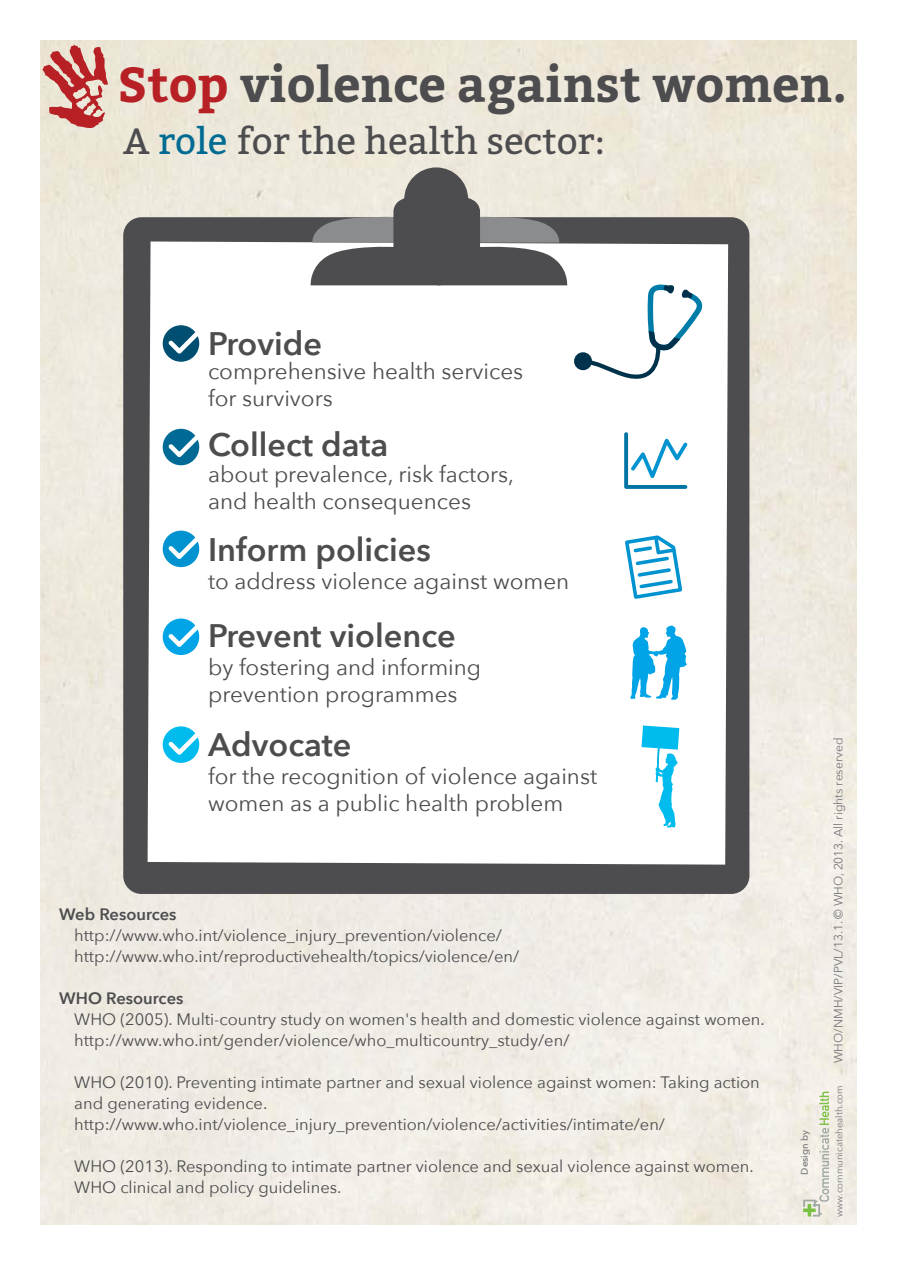
<style>
.page{position:relative;width:897px;height:1265px;background:#fff}
.page>*{position:absolute;margin:0;border:0;box-sizing:border-box;transform-origin:0 0}
.t1{font:700 48.9px "Bitter";color:#4d4d4f}
.t2{font:36.6px "Bitter";color:#4d4d4f}
.t3{font:600 32.55px "Avenir Next";color:#4d4d4f}
.t4{font:22.5px/27px "Avenir Next";color:#4d4d4f}
.t5{font:16.5px/21px "Avenir Next";color:#4d4d4f}
.t6{font:600 16.5px "Avenir Next";color:#4d4d4f}
.t7{font:12px "Avenir Next";color:#77787b}
.t8{font:9.6px "Avenir Next";color:#77787b}
.t9{font:500 9.6px "Avenir Next";color:#77787b}
.s1{color:#b72025}
.s2{color:#006b92}
</style>
<div class="page">
<div style="left:123px;top:217px;width:626px;height:677px;background:#4d4d4f;border-radius:18px"></div>
<div style="left:148px;top:241px;width:580px;height:623px;background:#fff"></div>
<svg style="left:163px;top:325px;width:36px;height:37px"></svg>
<svg style="left:164px;top:324px;width:42px;height:34px"></svg>
<div style="left:163px;top:429px;width:36px;height:36px;background:#006a96;border-radius:50%"></div>
<svg style="left:164px;top:428px;width:42px;height:33px"></svg>
<div style="left:163px;top:530px;width:36px;height:37px;background:#0093d0;border-radius:50%"></div>
<svg style="left:164px;top:530px;width:42px;height:33px"></svg>
<div style="left:163px;top:618px;width:36px;height:37px;background:#00a4e7;border-radius:50%"></div>
<svg style="left:164px;top:618px;width:42px;height:33px"></svg>
<div style="left:163px;top:726px;width:36px;height:37px;background:#0be;border-radius:50%"></div>
<svg style="left:164px;top:725px;width:42px;height:34px"></svg>
<svg style="left:42px;top:45px;width:66px;height:84px"></svg>
<svg style="left:309px;top:197px;width:259px;height:88px"></svg>
<div style="left:404px;top:167px;width:64px;height:64px;background:#4d4d4f;border-radius:50%"></div>
<svg style="left:622px;top:533px;width:62px;height:68px"></svg>
<svg style="left:622px;top:430px;width:68px;height:61px"></svg>
<svg style="left:630px;top:625px;width:56px;height:75px"></svg>
<svg style="left:641px;top:725px;width:38px;height:102px"></svg>
<svg style="left:803px;top:1091px;width:26px;height:125px"></svg>
<svg style="left:576px;top:284px;width:125px;height:96px"></svg>
<div style="left:574px;top:352px;width:18px;height:18px;border:5px solid #00324b;border-radius:50%"></div>
<div style="left:578px;top:356px;width:9px;height:9px;border:5px solid #00324b;border-radius:50%"></div>
<h1 class="t1" style="left:118px;top:55px;width:730px"><span class="s1">Stop</span> violence against women.</h1>
<h2 class="t2" style="left:123px;top:120px;width:483px">A <span class="s2">role</span> for the health sector:</h2>
<h3 class="t3" style="left:208px;top:324px;width:116px">Provide</h3>
<h3 class="t4" style="left:208px;top:358px;width:316px">comprehensive health services for survivors</h3>
<h3 class="t3" style="left:208px;top:425px;width:182px">Collect data</h3>
<h3 class="t4" style="left:208px;top:460px;width:307px">about prevalence, risk factors, and health consequences</h3>
<h3 class="t3" style="left:208px;top:529px;width:224px">Inform policies</h3>
<h3 class="t4" style="left:208px;top:568px;width:363px">to address violence against women</h3>
<h3 class="t3" style="left:208px;top:616px;width:249px">Prevent violence</h3>
<h3 class="t4" style="left:208px;top:653px;width:274px">by fostering and informing prevention programmes</h3>
<h3 class="t3" style="left:208px;top:725px;width:145px">Advocate</h3>
<h3 class="t4" style="left:208px;top:762px;width:390px">for the recognition of violence against women as a public health problem</h3>
<p class="t6" style="left:59px;top:904px;width:119px">Web Resources</p>
<p class="t5" style="left:74px;top:924px;width:446px">http://www.who.int/violence_injury_prevention/violence/ http://www.who.int/reproductivehealth/topics/violence/en/</p>
<p class="t6" style="left:59px;top:988px;width:126px">WHO Resources</p>
<p class="t5" style="left:74px;top:1008px;width:691px">WHO (2005). Multi-country study on women's health and domestic violence against women. http://www.who.int/gender/violence/who_multicountry_study/en/</p>
<p class="t5" style="left:74px;top:1071px;width:687px">WHO (2010). Preventing intimate partner and sexual violence against women: Taking action and generating evidence. http://www.who.int/violence_injury_prevention/violence/activities/intimate/en/</p>
<p class="t5" style="left:74px;top:1155px;width:680px">WHO (2013). Responding to intimate partner violence and sexual violence against women.<br>WHO clinical and policy guidelines.</p>
<p class="t9" style="left:798px;top:1174px;width:46px;rotate:-90deg">Design by</p>
<p class="t7" style="left:831px;top:1063px;width:327px;rotate:-90deg">WHO/NMH/VIP/PVL/13.1. © WHO, 2013. All rights reserved</p>
<p class="t8" style="left:833px;top:1216px;width:133px;rotate:-90deg">www.communicatehealth.com</p>
</div>
